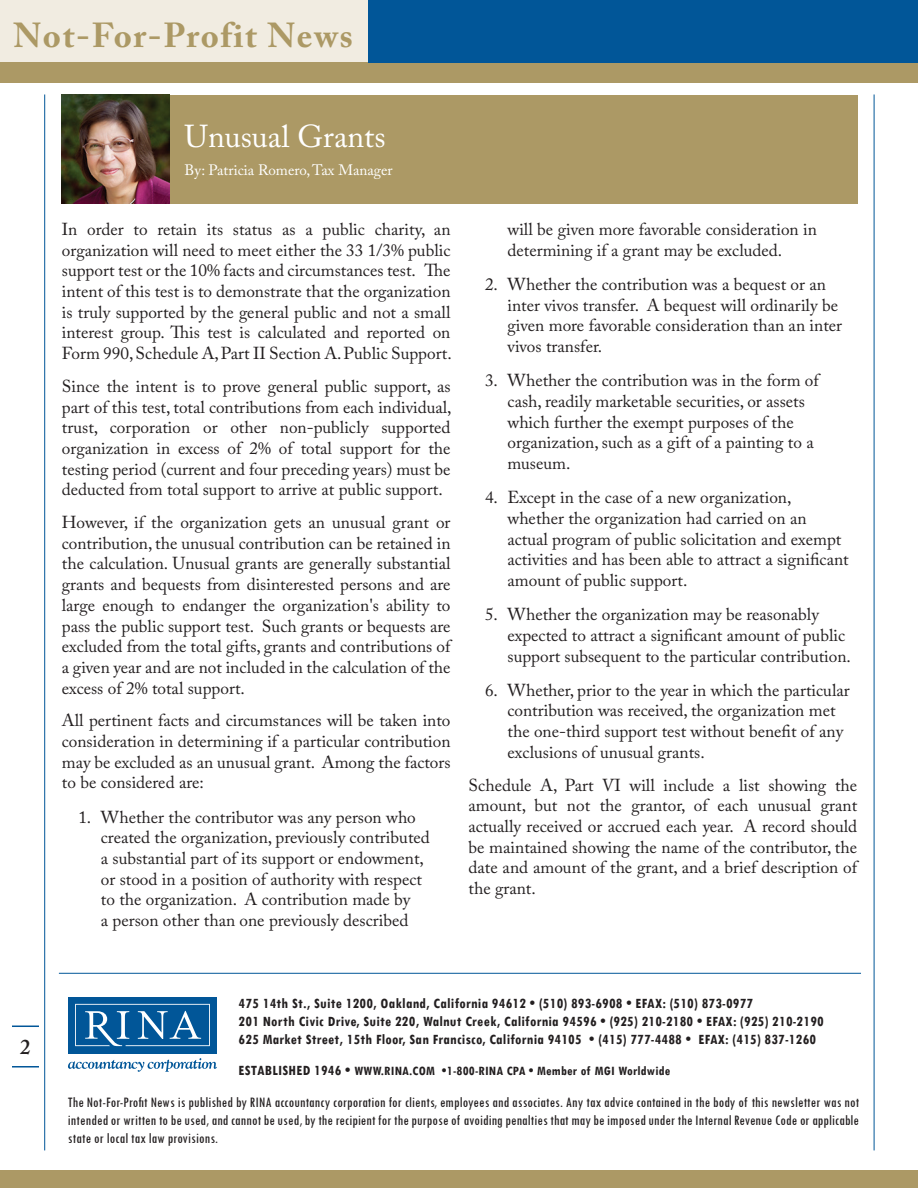
<style>
.page{position:relative;width:918px;height:1188px;background:#fff}
.page>*{position:absolute;margin:0;border:0;box-sizing:border-box;transform-origin:0 0}
.t1{font:700 34.5px "Adobe Caslon Pro";letter-spacing:.05em;color:#ac9965}
.t2{font:31.5px "Adobe Caslon Pro";color:#fff}
.t3{font:600 21px "Adobe Caslon Pro";color:#231f20}
.Back_Page{font:17.25px/20.7px "Adobe Caslon Pro";color:#231f20}
.t4{font:condensed 15px/18px "Tw Cen";letter-spacing:.01em;color:#231f20;text-align:justify}
.t5{font:700 condensed 15px/18px "Tw Cen";letter-spacing:.02em;color:#231f20}
.t6{font:15px "Adobe Caslon Pro";color:#fff}
.t7{font:700 condensed 13.5px "Tw Cen";letter-spacing:.02em;color:#231f20}
.s1{font-size:15px}
</style>
<div class="page">
<div style="left:0;top:0;width:372px;height:81px;background:#f1ece1"></div>
<div style="left:0;top:62px;width:918px;height:21px;background:#ac9965"></div>
<div style="left:368px;top:0;width:550px;height:62px;background:#015698"></div>
<hr style="left:874px;top:94px;width:1px;height:1056px;background:#015698">
<svg style="left:12px;top:1026px;width:27px;height:1px"></svg>
<hr style="left:12px;top:1066px;width:27px;height:2px;background:#015698">
<div style="left:0;top:1170px;width:918px;height:18px;background:#ac9965"></div>
<hr style="left:44px;top:94px;width:1px;height:1056px;background:#015698">
<div style="left:68px;top:997px;width:149px;height:56px;background:#015698"></div>
<svg style="left:75px;top:1004px;width:135px;height:42px"></svg>
<svg style="left:68px;top:1058px;width:149px;height:14px"></svg>
<hr style="left:59px;top:973px;width:802px;height:1px;background:#015698">
<div style="left:62px;top:95px;width:795px;height:109px;background:#ac9965"></div>
<img style="left:62px;top:94px;width:108px;height:110px">
<p class="t1" style="left:14px;top:15px;width:341px">Not-For-Profit News</p>
<p class="t3" style="left:20px;top:1034px;width:12px">2</p>
<p class="t2" style="left:185px;top:118px;width:202px">Unusual Grants</p>
<p class="t6" style="left:185px;top:161px;width:209px">By: Patricia Romero, Tax Manager</p>
<p class="Back_Page" style="left:62px;top:219px;width:391px;text-align:justify">In order to retain its status as a public charity, an organization will need to meet either the 33 1/3% public support test or the 10% facts and circumstances test. The intent of this test is to demonstrate that the organization is truly supported by the general public and not a small interest group. This test is calculated and reported on Form 990, Schedule A, Part II Section A. Public Support.</p>
<p class="Back_Page" style="left:62px;top:376px;width:391px;text-align:justify">Since the intent is to prove general public support, as part of this test, total contributions from each individual, trust, corporation or other non-publicly supported organization in excess of 2% of total support for the testing period (current and four preceding years) must be deducted from total support to arrive at public support.</p>
<p class="Back_Page" style="left:62px;top:512px;width:390px;text-align:justify">However, if the organization gets an unusual grant or contribution, the unusual contribution can be retained in the calculation. Unusual grants are generally substantial grants and bequests from disinterested persons and are large enough to endanger the organization's ability to pass the public support test. Such grants or bequests are excluded from the total gifts, grants and contributions of a given year and are not included in the calculation of the excess of 2% total support.</p>
<p class="Back_Page" style="left:62px;top:710px;width:390px;text-align:justify">All pertinent facts and circumstances will be taken into consideration in determining if a particular contribution may be excluded as an unusual grant. Among the factors to be considered are:</p>
<p class="Back_Page" style="left:101px;top:806px;width:330px;text-indent:-23px">1. Whether the contributor was any person who created the organization, previously contributed a substantial part of its support or endowment, or stood in a position of authority with respect to the organization. A contribution made by<br>a person other than one previously described</p>
<p class="Back_Page" style="left:508px;top:219px;width:311px">will be given more favorable consideration in determining if a grant may be excluded.</p>
<p class="Back_Page" style="left:508px;top:274px;width:336px;text-indent:-22px">2. Whether the contribution was a bequest or an inter vivos transfer. A bequest will ordinarily be given more favorable consideration than an inter vivos transfer.</p>
<p class="Back_Page" style="left:508px;top:370px;width:313px;text-indent:-22px">3. Whether the contribution was in the form of cash, readily marketable securities, or assets which further the exempt purposes of the organization, such as a gift of a painting to a museum.</p>
<p class="Back_Page" style="left:508px;top:487px;width:343px;text-indent:-22px">4. Except in the case of a new organization, whether the organization had carried on an actual program of public solicitation and exempt activities and has been able to attract a significant amount of public support.</p>
<p class="Back_Page" style="left:508px;top:604px;width:345px;text-indent:-22px">5. Whether the organization may be reasonably expected to attract a significant amount of public support subsequent to the particular contribution.</p>
<p class="Back_Page" style="left:508px;top:679px;width:344px;text-indent:-22px">6. Whether, prior to the year in which the particular contribution was received, the organization met the one-third support test without benefit of any exclusions of unusual grants.</p>
<p class="Back_Page" style="left:469px;top:774px;width:390px;text-align:justify">Schedule A, Part VI will include a list showing the amount, but not the grantor, of each unusual grant actually received or accrued each year. A record should be maintained showing the name of the contributor, the date and amount of the grant, and a brief description of the grant.</p>
<p class="t5" style="left:239px;top:994px;width:587px">475 14th St., Suite 1200, Oakland, California 94612 • (510) 893-6908 • EFAX: (510) 873-0977<br>201 North Civic Drive, Suite 220, Walnut Creek, California 94596 • (925) 210-2180 • EFAX: (925) 210-2190</p>
<p class="t5" style="left:239px;top:1030px;width:579px">625 Market Street, 15th Floor, San Francisco, California 94105 • (415) 777-4488 • EFAX: (415) 837-1260</p>
<p class="t7" style="left:239px;top:1063px;width:433px"><span class="s1">ESTABLISHED 1946 •</span> WWW.RINA.COM •1-800-RINA CPA • Member of MGI Worldwide</p>
<p class="t4" style="left:68px;top:1093px;width:793px">The Not-For-Profit News is published by RINA accountancy corporation for clients, employees and associates. Any tax advice contained in the body of this newsletter was not intended or written to be used, and cannot be used, by the recipient for the purpose of avoiding penalties that may be imposed under the Internal Revenue Code or applicable state or local tax law provisions.</p>
</div>
